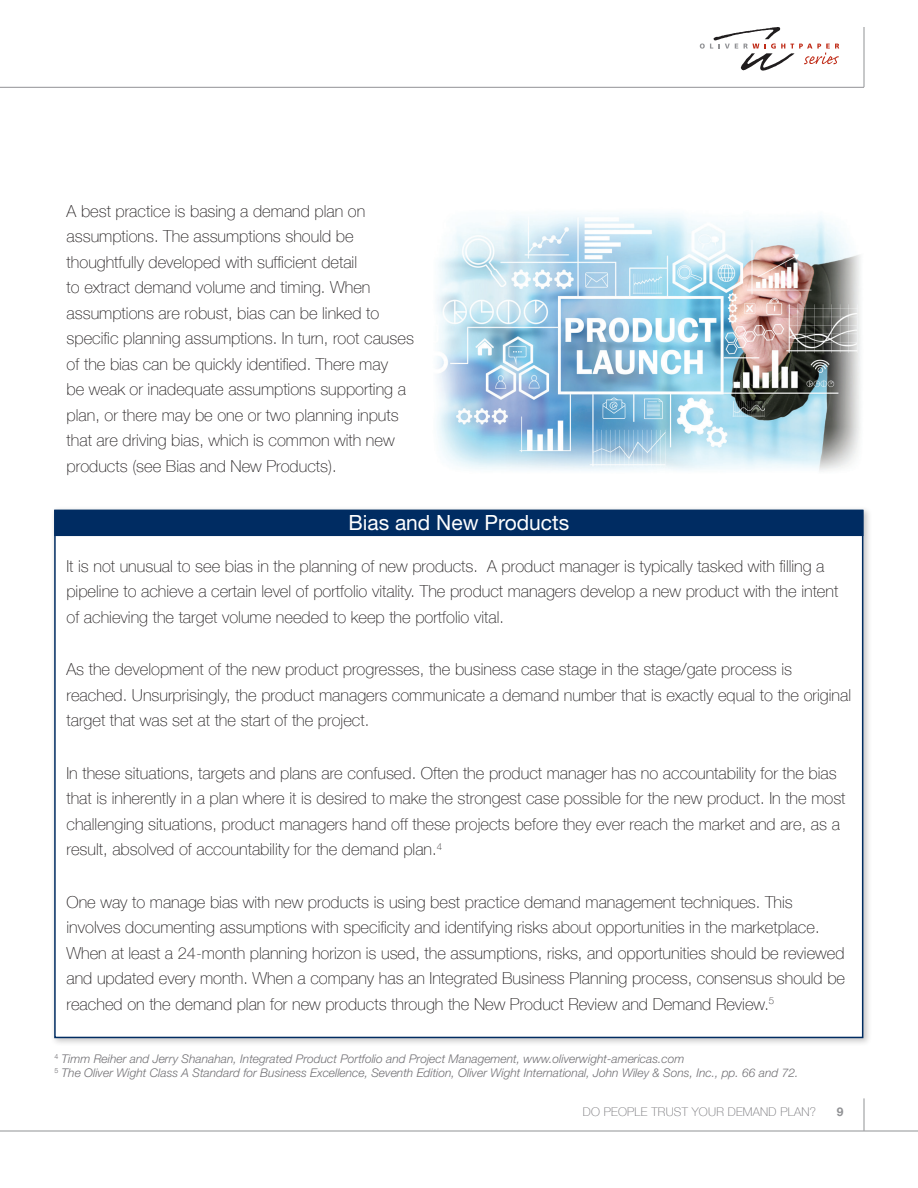
<style>
.page{position:relative;width:918px;height:1188px;background:#fff}
.page>*{position:absolute;margin:0;border:0;box-sizing:border-box;transform-origin:0 0}
.t1{font:21px "Helvetica Neue LT Std";color:#fff}
.t2{font:100 16.5px/25.5px "Helvetica Neue LT Std";color:#231f20}
.t3{font:italic 300 12px/14.4px "Helvetica Neue";color:#717074}
.t4{font:100 12px "Helvetica Neue LT Std";letter-spacing:.02em;color:#717074}
.t5{font:700 12px "Helvetica Neue LT Std";color:#919295}
</style>
<div class="page">
<hr style="left:0;top:87px;width:864px;height:1px;background:#919295">
<hr style="left:864px;top:27px;width:1px;height:60px;background:#919295">
<svg style="left:700px;top:27px;width:139px;height:44px"></svg>
<hr style="left:0;top:1131px;width:918px;height:1px;background:#919295">
<hr style="left:864px;top:1098px;width:1px;height:33px;background:#919295">
<div style="left:50px;top:506px;width:822px;height:541px;background:#231f20;opacity:.25"></div>
<div style="left:55px;top:511px;width:808px;height:526px;background:#fff"></div>
<div style="left:55px;top:511px;width:808px;height:24px;background:#002c62"></div>
<div style="left:54px;top:510px;width:809px;height:26px;border:2px solid #002c62"></div>
<img style="left:437px;top:213px;width:423px;height:258px">
<p class="t2" style="left:67px;top:198px;width:349px">A best practice is basing a demand plan on assumptions. The assumptions should be thoughtfully developed with sufficient detail<br>to extract demand volume and timing. When assumptions are robust, bias can be linked to specific planning assumptions. In turn, root causes of the bias can be quickly identified. There may<br>be weak or inadequate assumptions supporting a plan, or there may be one or two planning inputs that are driving bias, which is common with new products (see Bias and New Products).</p>
<p class="t1" style="left:348px;top:510px;width:222px">Bias and New Products</p>
<p class="t2" style="left:66px;top:553px;width:773px">It is not unusual to see bias in the planning of new products. A product manager is typically tasked with filling a pipeline to achieve a certain level of portfolio vitality. The product managers develop a new product with the intent of achieving the target volume needed to keep the portfolio vital.</p>
<p class="t2" style="left:66px;top:656px;width:786px">As the development of the new product progresses, the business case stage in the stage/gate process is reached. Unsurprisingly, the product managers communicate a demand number that is exactly equal to the original target that was set at the start of the project.</p>
<p class="t2" style="left:66px;top:760px;width:781px">In these situations, targets and plans are confused. Often the product manager has no accountability for the bias that is inherently in a plan where it is desired to make the strongest case possible for the new product. In the most challenging situations, product managers hand off these projects before they ever reach the market and are, as a result, absolved of accountability for the demand plan.<sup>4</sup></p>
<p class="t2" style="left:66px;top:889px;width:780px">One way to manage bias with new products is using best practice demand management techniques. This involves documenting assumptions with specificity and identifying risks about opportunities in the marketplace.<br>When at least a 24-month planning horizon is used, the assumptions, risks, and opportunities should be reviewed and updated every month. When a company has an Integrated Business Planning process, consensus should be reached on the demand plan for new products through the New Product Review and Demand Review.<sup>5</sup></p>
<p class="t3" style="left:54px;top:1051px;width:746px"><sup>4</sup> Timm Reiher and Jerry Shanahan, Integrated Product Portfolio and Project Management, www.oliverwight-americas.com<br><sup>5</sup> The Oliver Wight Class A Standard for Business Excellence, Seventh Edition, Oliver Wight International, John Wiley &amp; Sons, Inc., pp. 66 and 72.</p>
<p class="t4" style="left:583px;top:1105px;width:235px">DO PEOPLE TRUST YOUR DEMAND PLAN?</p>
<p class="t5" style="left:837px;top:1104px;width:8px">9</p>
</div>
